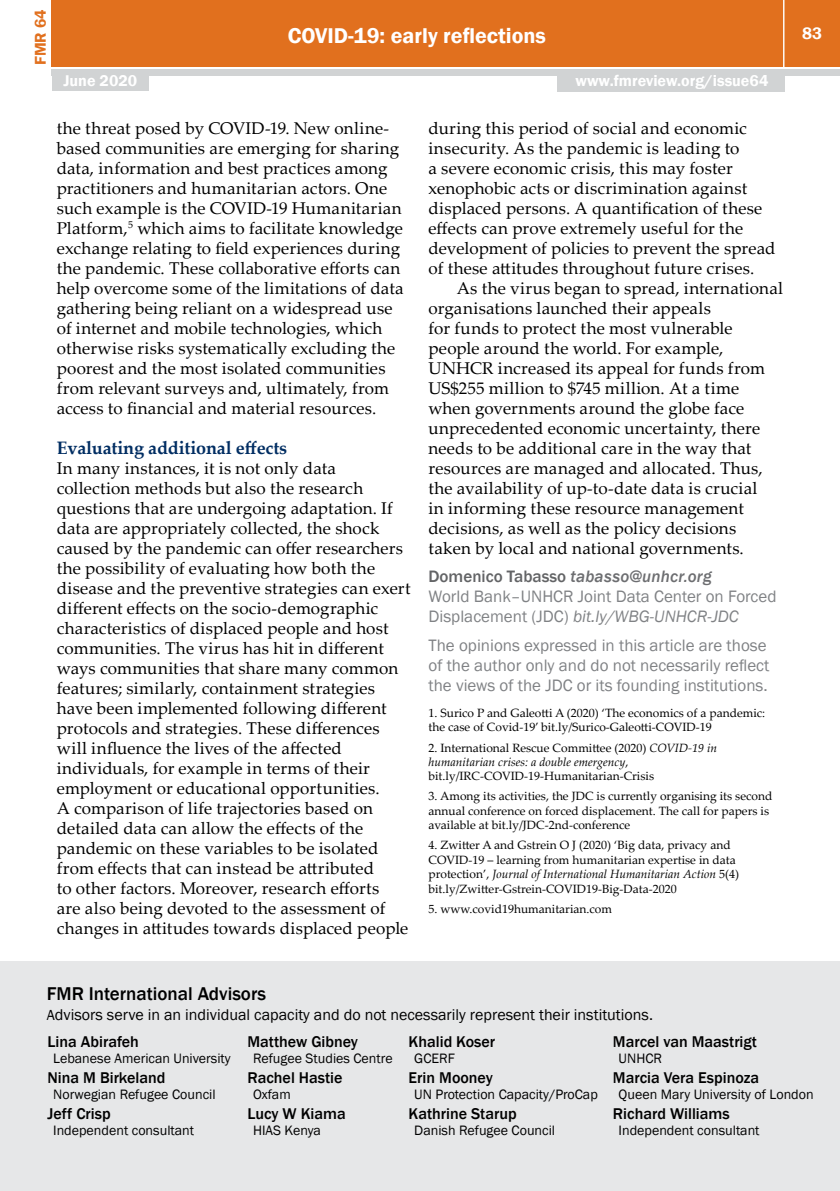
<style>
.page{position:relative;width:840px;height:1191px;background:#fff}
.page>*{position:absolute;margin:0;border:0;box-sizing:border-box;transform-origin:0 0}
.t1{font:600 22px "Franklin Gothic";color:#fff}
.t2{font:500 19px "Franklin Gothic";color:#000}
.t3{font:700 18px "Palatino Linotype";letter-spacing:-.01em;color:#002d62}
.t4{font:17px/20px "Palatino Linotype";letter-spacing:.01em;color:#000}
.t5{font:17px/20px "Franklin Gothic";color:#808285}
.t6{font:600 17px "Franklin Gothic";color:#fff}
.t7{font:500 16px "Franklin Gothic";color:#000}
.t8{font:16px/26.8px "Franklin Gothic";color:#000}
.t9{font:600 16px "Franklin Gothic";color:#fff}
.t10{font:600 16px "Franklin Gothic";color:#e1701e}
.t11{font:14px "Franklin Gothic";color:#000}
.t12{font:12px/14.4px "Palatino Linotype";color:#000}
.s1{font-weight:500;color:#636466}
.s2{font-weight:500;font-style:italic;color:#6d6e71}
.s3{font-style:italic}
.s4{font-size:15px}
.s5{font-weight:500}
</style>
<div class="page">
<div style="left:52px;top:0;width:787px;height:66px;background:#e1701e"></div>
<div style="left:52px;top:69px;width:787px;height:6px;background:#d1d3d4"></div>
<hr style="left:782px;top:0;width:2px;height:68px;background:#fff">
<div style="left:52px;top:73px;width:97px;height:18px;background:#d1d3d4"></div>
<div style="left:557px;top:74px;width:227px;height:18px;background:#d1d3d4"></div>
<div style="left:0;top:961px;width:839px;height:230px;background:#e6e7e8"></div>
<p class="t10" style="left:31px;top:65px;width:58px;rotate:-90deg">FMR 64</p>
<p class="t1" style="left:287px;top:22px;width:260px">COVID-19: early reflections</p>
<p class="t9" style="left:63px;top:71px;width:75px">June 2020</p>
<p class="t9" style="left:575px;top:71px;width:194px">www.fmreview.org/issue64</p>
<p class="t4" style="left:57px;top:117px;width:348px">the threat posed by COVID-19. New online&shy;based communities are emerging for sharing data, information and best practices among practitioners and humanitarian actors. One such example is the COVID-19 Humanitarian Platform,<sup>5</sup> which aims to facilitate knowledge exchange relating to field experiences during the pandemic. These collaborative efforts can help overcome some of the limitations of data gathering being reliant on a widespread use of internet and mobile technologies, which otherwise risks systematically excluding the poorest and the most isolated communities from relevant surveys and, ultimately, from access to financial and material resources.</p>
<p class="t3" style="left:57px;top:435px;width:232px">Evaluating additional effects</p>
<p class="t4" style="left:57px;top:457px;width:355px">In many instances, it is not only data collection methods but also the research questions that are undergoing adaptation. If data are appropriately collected, the shock caused by the pandemic can offer researchers the possibility of evaluating how both the disease and the preventive strategies can exert different effects on the socio-demographic characteristics of displaced people and host communities. The virus has hit in different ways communities that share many common features; similarly, containment strategies have been implemented following different protocols and strategies. These differences will influence the lives of the affected individuals, for example in terms of their employment or educational opportunities.<br>A comparison of life trajectories based on detailed data can allow the effects of the pandemic on these variables to be isolated from effects that can instead be attributed<br>to other factors. Moreover, research efforts<br>are also being devoted to the assessment of changes in attitudes towards displaced people</p>
<p class="t4" style="left:428px;top:117px;width:348px">during this period of social and economic insecurity. As the pandemic is leading to<br>a severe economic crisis, this may foster xenophobic acts or discrimination against displaced persons. A quantification of these effects can prove extremely useful for the development of policies to prevent the spread of these attitudes throughout future crises.</p>
<p class="t4" style="left:428px;top:277px;width:356px;text-indent:28px">As the virus began to spread, international organisations launched their appeals<br>for funds to protect the most vulnerable people around the world. For example, UNHCR increased its appeal for funds from US$255 million to $745 million. At a time when governments around the globe face unprecedented economic uncertainty, there needs to be additional care in the way that resources are managed and allocated. Thus, the availability of up-to-date data is crucial<br>in informing these resource management decisions, as well as the policy decisions<br>taken by local and national governments.</p>
<p class="t5" style="left:428px;top:567px;width:349px"><span class="s1">Domenico Tabasso</span> <span class="s2">tabasso@unhcr.org<br></span>World Bank–UNHCR Joint Data Center on Forced<br>Displacement (JDC) <span class="s3">bit.ly/WBG-UNHCR-JDC</span></p>
<p class="t5" style="left:428px;top:635px;width:342px">The opinions expressed in this article are those of the author only and do not necessarily reflect the views of the JDC or its founding institutions.</p>
<p class="t12" style="left:428px;top:705px;width:338px">1. Surico P and Galeotti A (2020) ‘The economics of a pandemic: the case of Covid-19’ bit.ly/Surico-Galeotti-COVID-19</p>
<p class="t12" style="left:428px;top:739px;width:290px">2. International Rescue Committee (2020) <span class="s3">COVID-19 in humanitarian crises: a double emergency</span>, bit.ly/IRC-COVID-19-Humanitarian-Crisis</p>
<p class="t12" style="left:428px;top:788px;width:345px">3. Among its activities, the JDC is currently organising its second annual conference on forced displacement. The call for papers is available at bit.ly/JDC-2nd-conference</p>
<p class="t12" style="left:428px;top:837px;width:312px">4. Zwitter A and Gstrein O J (2020) ‘Big data, privacy and COVID-19 – learning from humanitarian expertise in data protection’, <span class="s3">Journal of International Humanitarian Action</span> 5(4) bit.ly/Zwitter-Gstrein-COVID19-Big-Data-2020</p>
<p class="t12" style="left:428px;top:900px;width:185px">5. www.covid19humanitarian.com</p>
<p class="t6" style="left:801px;top:23px;width:21px">83</p>
<p class="t2" style="left:47px;top:982px;width:221px">FMR International Advisors</p>
<p class="t8" style="left:247px;top:1002px;width:407px;text-indent:-200px"><span class="s4">A</span>dvisors serve in an individual capacity and do not necessarily represent their institutions.<br><span class="s5">Matthew Gibney</span></p>
<p class="t11" style="left:253px;top:1049px;width:141px">Refugee Studies Centre</p>
<p class="t7" style="left:247px;top:1067px;width:97px">Rachel Hastie</p>
<p class="t11" style="left:253px;top:1085px;width:39px">Oxfam</p>
<p class="t7" style="left:247px;top:1103px;width:100px">Lucy W Kiama</p>
<p class="t11" style="left:253px;top:1121px;width:69px">HIAS Kenya</p>
<p class="t7" style="left:47px;top:1031px;width:93px">Lina Abirafeh</p>
<p class="t11" style="left:53px;top:1049px;width:179px">Lebanese American University</p>
<p class="t7" style="left:47px;top:1067px;width:119px">Nina M Birkeland</p>
<p class="t11" style="left:53px;top:1085px;width:164px">Norwegian Refugee Council</p>
<p class="t7" style="left:47px;top:1103px;width:65px">Jeff Crisp</p>
<p class="t11" style="left:53px;top:1121px;width:142px">Independent consultant</p>
<p class="t7" style="left:612px;top:1031px;width:145px">Marcel van Maastrigt</p>
<p class="t11" style="left:618px;top:1049px;width:45px">UNHCR</p>
<p class="t7" style="left:612px;top:1067px;width:148px">Marcia Vera Espinoza</p>
<p class="t11" style="left:618px;top:1085px;width:196px">Queen Mary University of London</p>
<p class="t7" style="left:612px;top:1103px;width:118px">Richard Williams</p>
<p class="t11" style="left:618px;top:1121px;width:142px">Independent consultant</p>
<p class="t7" style="left:408px;top:1031px;width:88px">Khalid Koser</p>
<p class="t11" style="left:414px;top:1049px;width:42px">GCERF</p>
<p class="t7" style="left:408px;top:1067px;width:86px">Erin Mooney</p>
<p class="t11" style="left:414px;top:1085px;width:185px">UN Protection Capacity/ProCap</p>
<p class="t7" style="left:408px;top:1103px;width:109px">Kathrine Starup</p>
<p class="t11" style="left:414px;top:1121px;width:142px">Danish Refugee Council</p>
</div>
